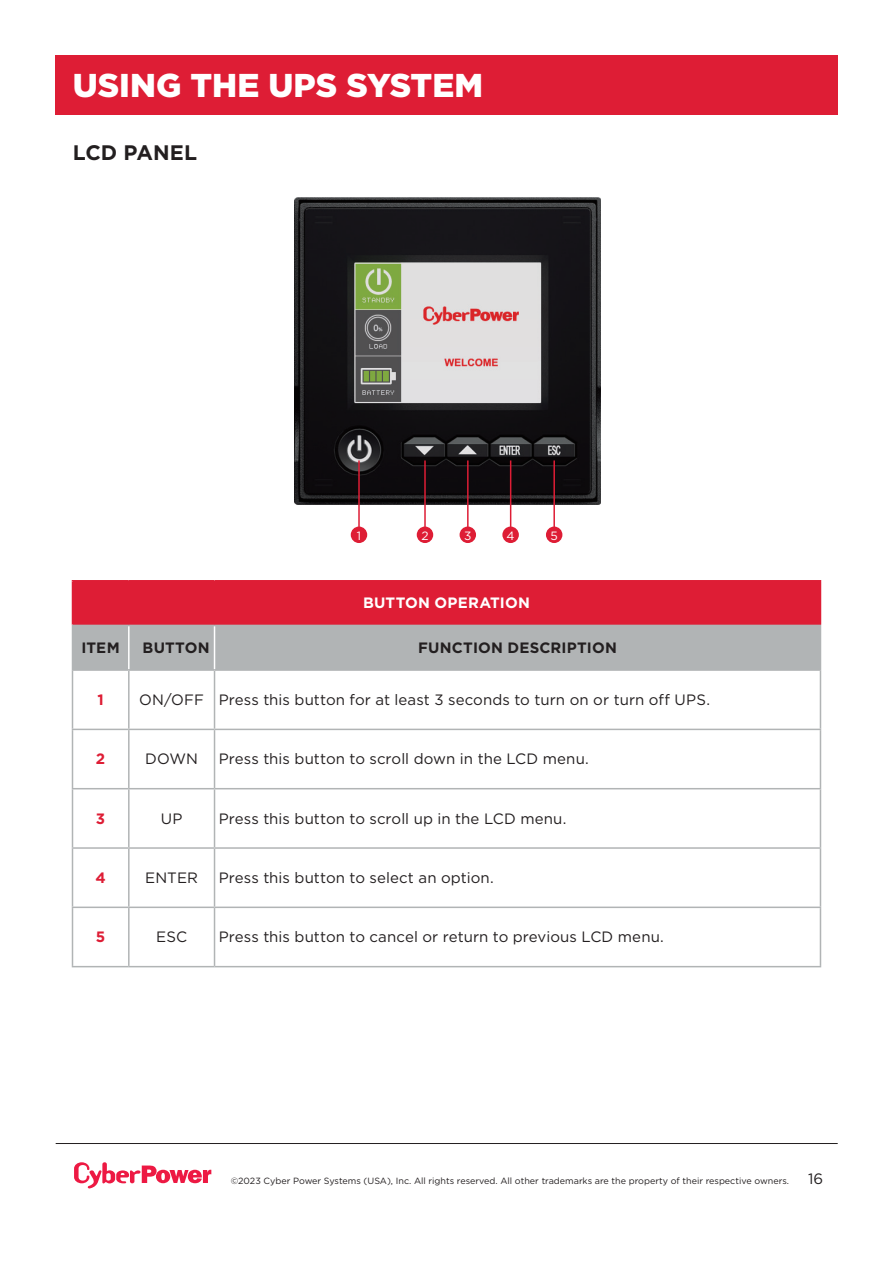
<style>
.page{position:relative;width:893px;height:1263px;background:#fff}
.page>*{position:absolute;margin:0;border:0;box-sizing:border-box;transform-origin:0 0}
.t1{font:900 33px "Gotham";color:#fff}
.t2{font:700 21px "Gotham";letter-spacing:-.005em;color:#231f20}
.t3{font:15px "Gotham";letter-spacing:.005em;color:#231f20}
.t4{font:700 15px "Gotham";letter-spacing:.015em;color:#231f20}
.t5{font:700 15px "Gotham";letter-spacing:.015em;color:#fff}
.t6{font:700 15px "Gotham";color:#de1d35}
.t7{font:12px "Gotham";color:#fff}
.t8{font:9px "Gotham";color:#231f20}
</style>
<div class="page">
<div style="left:55px;top:55px;width:782px;height:60px;background:#de1d35"></div>
<hr style="left:56px;top:1143px;width:782px;height:1px;background:#231f20">
<svg style="left:74px;top:1162px;width:137px;height:26px"></svg>
<div style="left:72px;top:581px;width:748px;height:44px;background:#de1d35"></div>
<div style="left:72px;top:625px;width:57px;height:45px;background:#b1b4b5"></div>
<div style="left:129px;top:625px;width:86px;height:45px;background:#b1b4b5"></div>
<div style="left:215px;top:625px;width:605px;height:45px;background:#b1b4b5"></div>
<hr style="left:820px;top:581px;width:1px;height:44px;background:#de1d35">
<hr style="left:128px;top:626px;width:2px;height:43px;background:#fff">
<hr style="left:214px;top:626px;width:1px;height:43px;background:#fff">
<hr style="left:72px;top:580px;width:57px;height:1px;background:#de1d35">
<hr style="left:129px;top:580px;width:86px;height:1px;background:#de1d35">
<hr style="left:215px;top:580px;width:606px;height:1px;background:#de1d35">
<hr style="left:215px;top:625px;width:606px;height:1px;background:#b1b4b5">
<hr style="left:820px;top:626px;width:1px;height:43px;background:#b1b4b5">
<hr style="left:72px;top:669px;width:57px;height:2px;background:#b1b4b5">
<hr style="left:129px;top:669px;width:86px;height:2px;background:#b1b4b5">
<hr style="left:215px;top:669px;width:606px;height:2px;background:#b1b4b5">
<hr style="left:72px;top:671px;width:1px;height:58px;background:#b1b4b5">
<hr style="left:128px;top:671px;width:2px;height:58px;background:#b1b4b5">
<hr style="left:214px;top:671px;width:1px;height:58px;background:#b1b4b5">
<hr style="left:820px;top:671px;width:1px;height:58px;background:#b1b4b5">
<hr style="left:72px;top:729px;width:57px;height:1px;background:#b1b4b5">
<hr style="left:72px;top:730px;width:1px;height:58px;background:#b1b4b5">
<hr style="left:129px;top:729px;width:86px;height:1px;background:#b1b4b5">
<hr style="left:128px;top:730px;width:2px;height:58px;background:#b1b4b5">
<hr style="left:215px;top:729px;width:606px;height:1px;background:#b1b4b5">
<hr style="left:214px;top:730px;width:1px;height:58px;background:#b1b4b5">
<hr style="left:820px;top:730px;width:1px;height:58px;background:#b1b4b5">
<hr style="left:72px;top:788px;width:57px;height:1px;background:#b1b4b5">
<hr style="left:72px;top:789px;width:1px;height:58px;background:#b1b4b5">
<hr style="left:129px;top:788px;width:86px;height:1px;background:#b1b4b5">
<hr style="left:128px;top:789px;width:2px;height:58px;background:#b1b4b5">
<hr style="left:215px;top:788px;width:606px;height:1px;background:#b1b4b5">
<hr style="left:214px;top:789px;width:1px;height:58px;background:#b1b4b5">
<hr style="left:820px;top:789px;width:1px;height:58px;background:#b1b4b5">
<hr style="left:72px;top:847px;width:57px;height:2px;background:#b1b4b5">
<hr style="left:72px;top:849px;width:1px;height:57px;background:#b1b4b5">
<hr style="left:129px;top:847px;width:86px;height:2px;background:#b1b4b5">
<hr style="left:128px;top:849px;width:2px;height:57px;background:#b1b4b5">
<hr style="left:215px;top:847px;width:606px;height:2px;background:#b1b4b5">
<hr style="left:214px;top:849px;width:1px;height:57px;background:#b1b4b5">
<hr style="left:820px;top:849px;width:1px;height:57px;background:#b1b4b5">
<hr style="left:72px;top:906px;width:57px;height:2px;background:#b1b4b5">
<hr style="left:72px;top:908px;width:1px;height:58px;background:#b1b4b5">
<hr style="left:129px;top:906px;width:86px;height:2px;background:#b1b4b5">
<hr style="left:128px;top:908px;width:2px;height:58px;background:#b1b4b5">
<hr style="left:215px;top:906px;width:606px;height:2px;background:#b1b4b5">
<hr style="left:214px;top:908px;width:1px;height:58px;background:#b1b4b5">
<hr style="left:820px;top:908px;width:1px;height:58px;background:#b1b4b5">
<hr style="left:72px;top:966px;width:57px;height:1px;background:#b1b4b5">
<hr style="left:129px;top:966px;width:86px;height:1px;background:#b1b4b5">
<hr style="left:215px;top:966px;width:606px;height:1px;background:#b1b4b5">
<img style="left:294px;top:197px;width:307px;height:308px">
<hr style="left:358px;top:460px;width:2px;height:67px;background:#de1d35">
<hr style="left:424px;top:460px;width:2px;height:67px;background:#de1d35">
<hr style="left:467px;top:460px;width:2px;height:67px;background:#de1d35">
<hr style="left:510px;top:460px;width:1px;height:67px;background:#de1d35">
<hr style="left:553px;top:460px;width:2px;height:67px;background:#de1d35">
<div style="left:417px;top:526px;width:16px;height:17px;background:#de1d35;border-radius:50%"></div>
<div style="left:351px;top:526px;width:16px;height:17px;background:#de1d35;border-radius:50%"></div>
<div style="left:460px;top:526px;width:16px;height:17px;background:#de1d35;border-radius:50%"></div>
<div style="left:546px;top:526px;width:16px;height:17px;background:#de1d35;border-radius:50%"></div>
<div style="left:502px;top:526px;width:17px;height:17px;background:#de1d35;border-radius:50%"></div>
<h1 class="t1" style="left:73px;top:63px;width:412px">USING THE UPS SYSTEM</h1>
<h1 class="t2" style="left:73px;top:139px;width:126px">LCD PANEL</h1>
<p class="t7" style="left:357px;top:528px;width:6px">1</p>
<p class="t7" style="left:421px;top:528px;width:9px">2</p>
<p class="t7" style="left:464px;top:528px;width:9px">3</p>
<p class="t7" style="left:507px;top:528px;width:10px">4</p>
<p class="t7" style="left:550px;top:528px;width:9px">5</p>
<p class="t5" style="left:363px;top:593px;width:168px">BUTTON OPERATION</p>
<p class="t4" style="left:82px;top:638px;width:40px">ITEM</p>
<p class="t4" style="left:143px;top:638px;width:69px">BUTTON</p>
<p class="t4" style="left:418px;top:638px;width:200px">FUNCTION DESCRIPTION</p>
<p class="t6" style="left:97px;top:690px;width:8px">1</p>
<p class="t3" style="left:139px;top:690px;width:66px">ON/OFF</p>
<p class="t3" style="left:219px;top:690px;width:493px">Press this button for at least 3 seconds to turn on or turn off UPS.</p>
<p class="t6" style="left:96px;top:749px;width:11px">2</p>
<p class="t3" style="left:145px;top:749px;width:54px">DOWN</p>
<p class="t3" style="left:219px;top:749px;width:372px">Press this button to scroll down in the LCD menu.</p>
<p class="t6" style="left:96px;top:808px;width:11px">3</p>
<p class="t3" style="left:161px;top:809px;width:23px">UP</p>
<p class="t3" style="left:219px;top:809px;width:349px">Press this button to scroll up in the LCD menu.</p>
<p class="t6" style="left:95px;top:868px;width:12px">4</p>
<p class="t3" style="left:145px;top:868px;width:54px">ENTER</p>
<p class="t3" style="left:219px;top:868px;width:276px">Press this button to select an option.</p>
<p class="t6" style="left:96px;top:927px;width:11px">5</p>
<p class="t3" style="left:156px;top:927px;width:33px">ESC</p>
<p class="t3" style="left:219px;top:927px;width:447px">Press this button to cancel or return to previous LCD menu.</p>
<p class="t8" style="left:231px;top:1175px;width:560px">©2023 Cyber Power Systems (USA), Inc. All rights reserved. All other trademarks are the property of their respective owners.</p>
<p class="t3" style="left:808px;top:1169px;width:17px">16</p>
</div>
